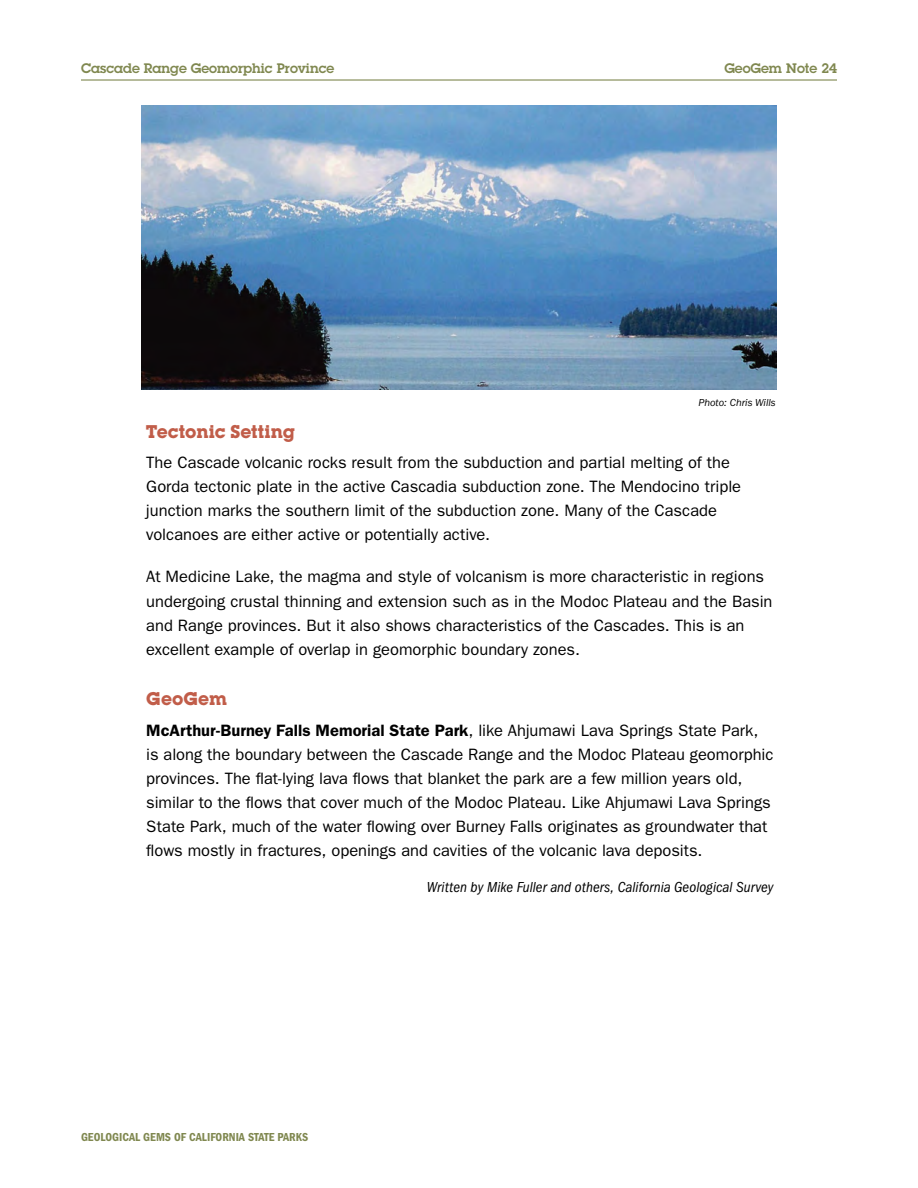
<style>
.page{position:relative;width:918px;height:1188px;background:#fff}
.page>*{position:absolute;margin:0;border:0;box-sizing:border-box;transform-origin:0 0}
.t1{font:700 18px "Lubalin Graph Std";color:#c15d49}
.Body{font:16.5px/24px "ITC Franklin Gothic Std";color:#000}
.ByLine{font:italic condensed 15px "ITC Franklin Gothic Std";letter-spacing:.005em;color:#000}
.Header_pages{font:600 13.5px "Lubalin Graph Std";color:#808850}
.t2{font:12px "ITC Franklin Gothic Std Dm Cd";color:#808850}
.Header_pages-2{font:italic 10.5px "ITC Franklin Gothic Std";color:#000}
.s1{font-weight:600}
</style>
<div class="page">
<hr style="left:81px;top:79px;width:756px;height:2px;background:#808850">
<img style="left:141px;top:106px;width:635px;height:284px">
<p class="Header_pages" style="left:81px;top:59px;width:255px">Cascade Range Geomorphic Province</p>
<p class="Header_pages" style="left:724px;top:59px;width:114px">GeoGem Note 24</p>
<p class="Header_pages-2" style="left:699px;top:397px;width:79px">Photo: Chris Wills</p>
<p class="t1" style="left:146px;top:420px;width:150px">Tectonic Setting</p>
<p class="Body" style="left:146px;top:451px;width:596px">The Cascade volcanic rocks result from the subduction and partial melting of the Gorda tectonic plate in the active Cascadia subduction zone. The Mendocino triple junction marks the southern limit of the subduction zone. Many of the Cascade volcanoes are either active or potentially active.</p>
<p class="Body" style="left:146px;top:565px;width:628px">At Medicine Lake, the magma and style of volcanism is more characteristic in regions undergoing crustal thinning and extension such as in the Modoc Plateau and the Basin and Range provinces. But it also shows characteristics of the Cascades. This is an excellent example of overlap in geomorphic boundary zones.</p>
<p class="t1" style="left:146px;top:687px;width:82px">GeoGem</p>
<p class="Body" style="left:146px;top:719px;width:629px"><span class="s1">McArthur-Burney Falls Memorial State Park</span>, like Ahjumawi Lava Springs State Park, is along the boundary between the Cascade Range and the Modoc Plateau geomorphic provinces. The flat-lying lava flows that blanket the park are a few million years old, similar to the flows that cover much of the Modoc Plateau. Like Ahjumawi Lava Springs State Park, much of the water flowing over Burney Falls originates as groundwater that flows mostly in fractures, openings and cavities of the volcanic lava deposits.</p>
<p class="ByLine" style="left:427px;top:879px;width:348px">Written by Mike Fuller and others, California Geological Survey</p>
<p class="t2" style="left:81px;top:1130px;width:229px">GEOLOGICAL GEMS OF CALIFORNIA STATE PARKS</p>
</div>
